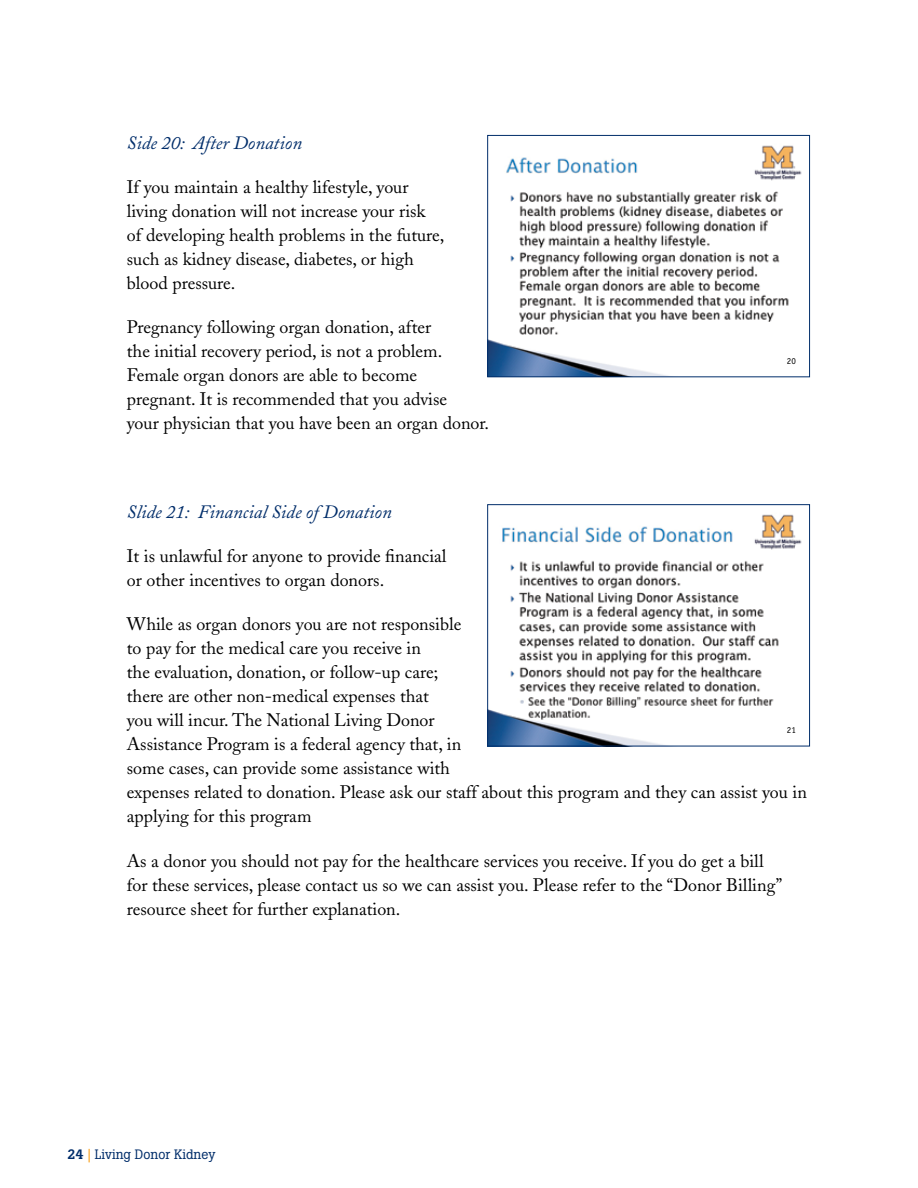
<style>
.page{position:relative;width:918px;height:1188px;background:#fff}
.page>*{position:absolute;margin:0;border:0;box-sizing:border-box;transform-origin:0 0}
.t1{font:italic 18.75px "Adobe Caslon";color:#002d6a}
.t2{font:18px/24px "Adobe Caslon";color:#000}
.t3{font:13.5px "Boton";color:#002d6a}
.t4{font:9px "Officina Sans";color:#000}
.s1{font-weight:500}
.s2{font-weight:500;color:#fbb040}
</style>
<div class="page">
<img style="left:489px;top:145px;width:313px;height:230px">
<div style="left:487px;top:135px;width:323px;height:242px;border:1px solid #002d6a"></div>
<img style="left:489px;top:514px;width:313px;height:230px">
<div style="left:487px;top:504px;width:323px;height:242px;border:1px solid #002d6a"></div>
<p class="t1" style="left:127px;top:132px;width:177px">Side 20: After Donation</p>
<p class="t2" style="left:127px;top:175px;width:319px">If you maintain a healthy lifestyle, your living donation will not increase your risk of developing health problems in the future, such as kidney disease, diabetes, or high blood pressure.</p>
<p class="t2" style="left:127px;top:315px;width:364px">Pregnancy following organ donation, after<br>the initial recovery period, is not a problem.<br>Female organ donors are able to become pregnant. It is recommended that you advise<br>your physician that you have been an organ donor.</p>
<p class="t4" style="left:787px;top:356px;width:10px">20</p>
<p class="t1" style="left:127px;top:501px;width:266px">Slide 21: Financial Side of Donation</p>
<p class="t2" style="left:127px;top:544px;width:321px">It is unlawful for anyone to provide financial or other incentives to organ donors.</p>
<p class="t2" style="left:127px;top:613px;width:682px">While as organ donors you are not responsible<br>to pay for the medical care you receive in<br>the evaluation, donation, or follow-up care;<br>there are other non-medical expenses that<br>you will incur. The National Living Donor<br>Assistance Program is a federal agency that, in<br>some cases, can provide some assistance with<br>expenses related to donation. Please ask our staff about this program and they can assist you in applying for this program</p>
<p class="t2" style="left:127px;top:849px;width:657px">As a donor you should not pay for the healthcare services you receive. If you do get a bill for these services, please contact us so we can assist you. Please refer to the “Donor Billing” resource sheet for further explanation.</p>
<p class="t4" style="left:787px;top:725px;width:10px">21</p>
<p class="t3" style="left:68px;top:1147px;width:150px"><span class="s1">24</span> <span class="s2">|</span> Living Donor Kidney</p>
</div>
